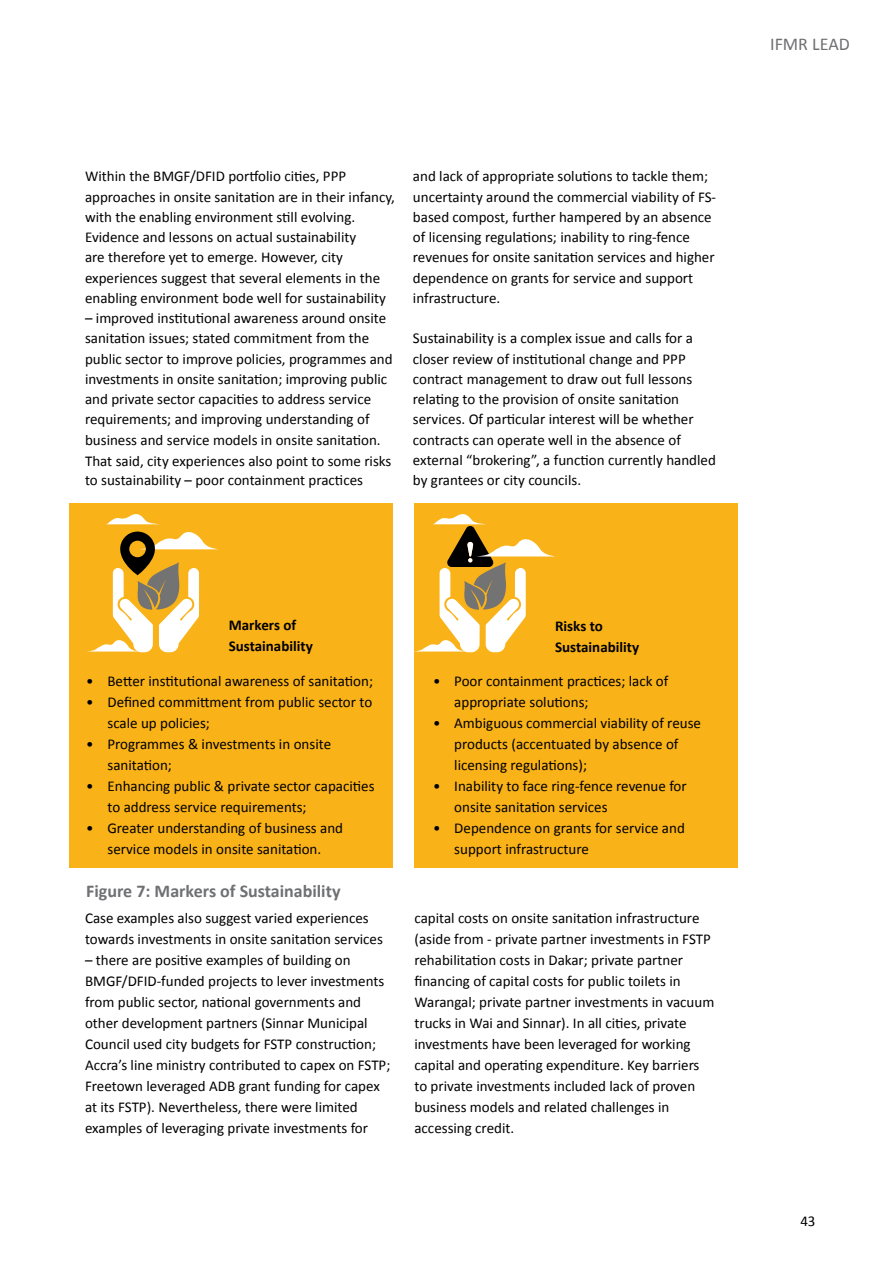
<style>
.page{position:relative;width:893px;height:1263px;background:#fff}
.page>*{position:absolute;margin:0;border:0;box-sizing:border-box;transform-origin:0 0}
.t1{font:700 18px "Calibri";color:#6f7073}
.t2{font:18px "Calibri";color:#6f6f72}
.t3{font:15px/21px "Calibri";color:#000}
.t4{font:700 15px/21px "Calibri";color:#000}
</style>
<div class="page">
<div style="left:415px;top:503px;width:323px;height:364px;background:#f9b218"></div>
<div style="left:70px;top:503px;width:323px;height:364px;background:#f9b218"></div>
<svg style="left:87px;top:514px;width:131px;height:138px"></svg>
<svg style="left:414px;top:511px;width:141px;height:141px"></svg>
<p class="t3" style="left:85px;top:166px;width:311px;line-height:20.2px">Within the BMGF/DFID portfolio cities, PPP approaches in onsite sanitation are in their infancy, with the enabling environment still evolving.<br>Evidence and lessons on actual sustainability<br>are therefore yet to emerge. However, city experiences suggest that several elements in the enabling environment bode well for sustainability</p>
<p class="t3" style="left:85px;top:308px;width:309px;line-height:20.4px">– improved institutional awareness around onsite sanitation issues; stated commitment from the public sector to improve policies, programmes and investments in onsite sanitation; improving public and private sector capacities to address service requirements; and improving understanding of business and service models in onsite sanitation.<br>That said, city experiences also point to some risks</p>
<p class="t3" style="left:85px;top:470px;width:279px">to sustainability – poor containment practices</p>
<p class="t3" style="left:413px;top:166px;width:305px;line-height:20.2px">and lack of appropriate solutions to tackle them; uncertainty around the commercial viability of FS&shy;based compost, further hampered by an absence of licensing regulations; inability to ring-fence revenues for onsite sanitation services and higher dependence on grants for service and support infrastructure.</p>
<p class="t3" style="left:413px;top:328px;width:304px;line-height:20.2px">Sustainability is a complex issue and calls for a closer review of institutional change and PPP contract management to draw out full lessons relating to the provision of onsite sanitation services. Of particular interest will be whether contracts can operate well in the absence of external “brokering”, a function currently handled by grantees or city councils.</p>
<p class="t4" style="left:229px;top:614px;width:86px">Markers of<br>Sustainability</p>
<p class="t4" style="left:555px;top:616px;width:86px">Risks to<br>Sustainability</p>
<p class="t3" style="left:454px;top:670px;width:216px;text-indent:-21px">• Poor containment practices; lack of appropriate solutions;</p>
<p class="t3" style="left:454px;top:712px;width:248px;text-indent:-21px">• Ambiguous commercial viability of reuse products (accentuated by absence of licensing regulations);</p>
<p class="t3" style="left:454px;top:775px;width:234px;text-indent:-21px">• Inability to face ring-fence revenue for onsite sanitation services</p>
<p class="t3" style="left:454px;top:817px;width:232px;text-indent:-21px">• Dependence on grants for service and support infrastructure</p>
<p class="t3" style="left:86px;top:670px;width:288px">• Better institutional awareness of sanitation;</p>
<p class="t3" style="left:107px;top:691px;width:266px;text-indent:-21px">• Defined committment from public sector to scale up policies;</p>
<p class="t3" style="left:107px;top:733px;width:225px;text-indent:-21px">• Programmes &amp; investments in onsite sanitation;</p>
<p class="t3" style="left:107px;top:775px;width:269px;text-indent:-21px">• Enhancing public &amp; private sector capacities to address service requirements;</p>
<p class="t3" style="left:86px;top:817px;width:258px;text-align:center">• Greater understanding of business and service models in onsite sanitation.</p>
<p class="t1" style="left:86px;top:879px;width:256px">Figure 7: Markers of Sustainability</p>
<p class="t3" style="left:85px;top:908px;width:299px">Case examples also suggest varied experiences towards investments in onsite sanitation services</p>
<p class="t3" style="left:85px;top:950px;width:307px">– there are positive examples of building on BMGF/DFID-funded projects to lever investments from public sector, national governments and other development partners (Sinnar Municipal Council used city budgets for FSTP construction; Accra’s line ministry contributed to capex on FSTP; Freetown leveraged ADB grant funding for capex at its FSTP). Nevertheless, there were limited examples of leveraging private investments for</p>
<p class="t3" style="left:414px;top:908px;width:301px">capital costs on onsite sanitation infrastructure (aside from - private partner investments in FSTP rehabilitation costs in Dakar; private partner financing of capital costs for public toilets in Warangal; private partner investments in vacuum trucks in Wai and Sinnar). In all cities, private investments have been leveraged for working capital and operating expenditure. Key barriers to private investments included lack of proven business models and related challenges in accessing credit.</p>
<p class="t2" style="left:770px;top:32px;width:81px">IFMR LEAD</p>
<p class="t3" style="left:800px;top:1211px;width:17px">43</p>
</div>
